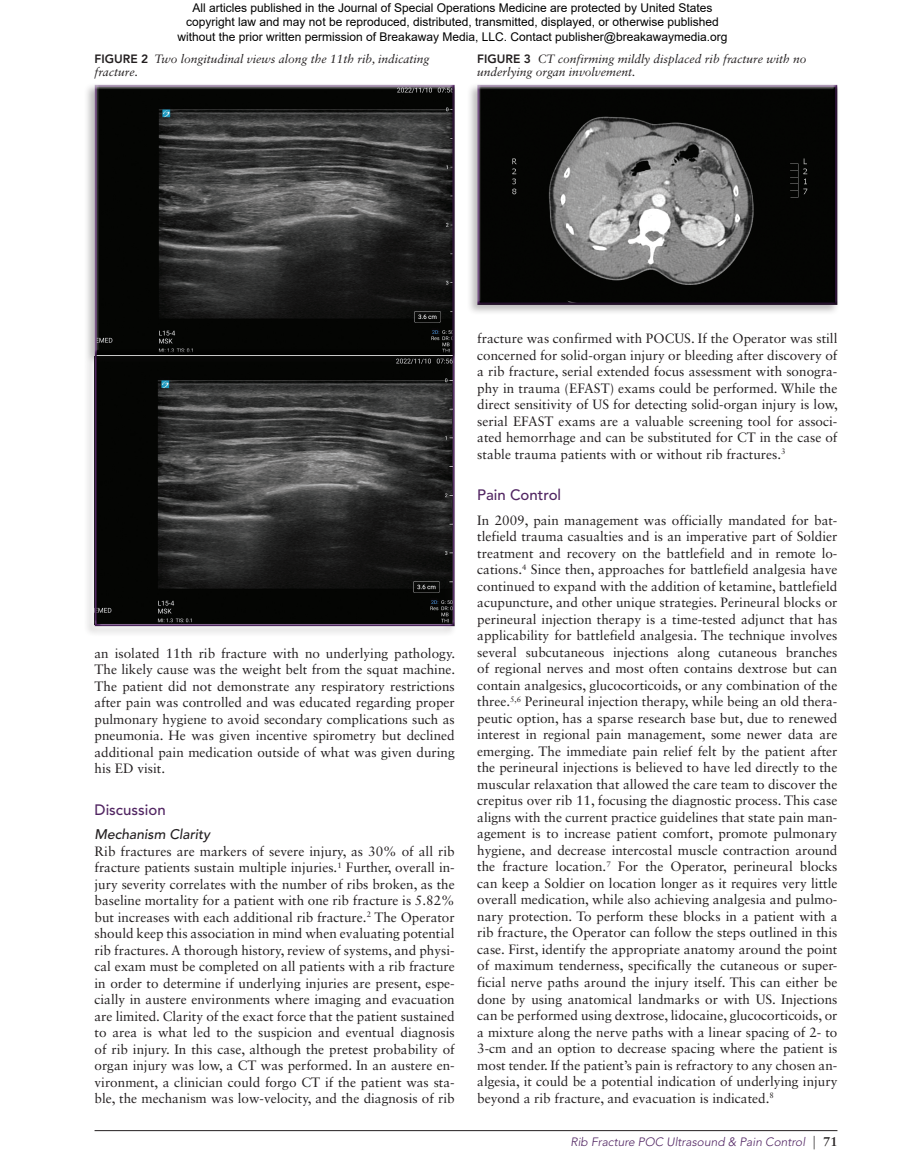
<style>
.page{position:relative;width:905px;height:1175px;background:#fff}
.page>*{position:absolute;margin:0;border:0;box-sizing:border-box;transform-origin:0 0}
.t1{font:500 15px "Avenir LT Std";color:#512562}
.t2{font:italic 500 13.8px "Avenir LT Std";color:#231f20}
.t3{font:13.5px/16.5px "Sabon LT Std";color:#231f20;text-align:justify}
.t4{font:12px/14.4px "Arial";color:#000;text-align:center}
.t5{font:italic 12px/13.5px "Sabon LT Std";color:#231f20}
.t6{font:italic 300 12px "Avenir LT Std";color:#512562}
.s1{font-family:"Avenir LT Std";font-weight:800;font-style:normal}
.s2{font-style:normal;font-size:13.5px;color:#231f20}
.s3{font-family:"Sabon LT Std";font-weight:700;font-style:normal;font-size:12.75px;color:#231f20}
</style>
<div class="page">
<hr style="left:94px;top:1130px;width:743px;height:1px;background:#231f20">
<div style="left:84px;top:82px;width:373px;height:555px;background:#231f20;opacity:.3"></div>
<div style="left:94px;top:84px;width:363px;height:542px;background:#231f20;opacity:.75"></div>
<div style="left:466px;top:82px;width:374px;height:234px;background:#231f20;opacity:.3"></div>
<div style="left:476px;top:84px;width:363px;height:221px;background:#231f20;opacity:.75"></div>
<p class="t4" style="left:177px;top:0;width:551px">All articles published in the Journal of Special Operations Medicine are protected by United States copyright law and may not be reproduced, distributed, transmitted, displayed, or otherwise published without the prior written permission of Breakaway Media, LLC. Contact publisher@breakawaymedia.org</p>
<p class="t5" style="left:94px;top:52px;width:336px"><span class="s1">FIGURE 2</span> Two longitudinal views along the 11th rib, indicating fracture.</p>
<p class="t5" style="left:477px;top:52px;width:331px"><span class="s1">FIGURE 3</span> CT confirming mildly displaced rib fracture with no underlying organ involvement.</p>
<p class="t3" style="left:94px;top:644px;width:362px">an isolated 11th rib fracture with no underlying pathology.<br>The likely cause was the weight belt from the squat machine.<br>The patient did not demonstrate any respiratory restrictions after pain was controlled and was educated regarding proper pulmonary hygiene to avoid secondary complications such as pneumonia. He was given incentive spirometry but declined additional pain medication outside of what was given during his ED visit.</p>
<p class="t1" style="left:94px;top:800px;width:73px">Discussion</p>
<p class="t2" style="left:94px;top:826px;width:117px">Mechanism Clarity</p>
<p class="t3" style="left:94px;top:842px;width:362px">Rib fractures are markers of severe injury, as 30% of all rib fracture patients sustain multiple injuries.<sup>1</sup> Further, overall in&shy;jury severity correlates with the number of ribs broken, as the baseline mortality for a patient with one rib fracture is 5.82% but increases with each additional rib fracture.<sup>2</sup> The Operator should keep this association in mind when evaluating potential rib fractures. A thorough history, review of systems, and physi&shy;cal exam must be completed on all patients with a rib fracture in order to determine if underlying injuries are present, espe&shy;cially in austere environments where imaging and evacuation are limited. Clarity of the exact force that the patient sustained to area is what led to the suspicion and eventual diagnosis of rib injury. In this case, although the pretest probability of organ injury was low, a CT was performed. In an austere en&shy;vironment, a clinician could forgo CT if the patient was sta&shy;ble, the mechanism was low-velocity, and the diagnosis of rib</p>
<p class="t3" style="left:477px;top:330px;width:362px">fracture was confirmed with POCUS. If the Operator was still concerned for solid-organ injury or bleeding after discovery of a rib fracture, serial extended focus assessment with sonogra&shy;phy in trauma (EFAST) exams could be performed. While the direct sensitivity of US for detecting solid-organ injury is low, serial EFAST exams are a valuable screening tool for associ&shy;ated hemorrhage and can be substituted for CT in the case of stable trauma patients with or without rib fractures.<sup>3</sup></p>
<p class="t1" style="left:477px;top:486px;width:85px">Pain Control</p>
<p class="t3" style="left:477px;top:512px;width:362px">In 2009, pain management was officially mandated for bat&shy;tlefield trauma casualties and is an imperative part of Soldier treatment and recovery on the battlefield and in remote lo&shy;cations.<sup>4</sup> Since then, approaches for battlefield analgesia have continued to expand with the addition of ketamine, battlefield acupuncture, and other unique strategies. Perineural blocks or perineural injection therapy is a time-tested adjunct that has applicability for battlefield analgesia. The technique involves several subcutaneous injections along cutaneous branches of regional nerves and most often contains dextrose but can contain analgesics, glucocorticoids, or any combination of the three.<sup>5,6</sup> Perineural injection therapy, while being an old thera&shy;peutic option, has a sparse research base but, due to renewed interest in regional pain management, some newer data are emerging. The immediate pain relief felt by the patient after the perineural injections is believed to have led directly to the muscular relaxation that allowed the care team to discover the crepitus over rib 11, focusing the diagnostic process. This case aligns with the current practice guidelines that state pain man&shy;agement is to increase patient comfort, promote pulmonary hygiene, and decrease intercostal muscle contraction around the fracture location.<sup>7</sup> For the Operator, perineural blocks can keep a Soldier on location longer as it requires very little overall medication, while also achieving analgesia and pulmo&shy;nary protection. To perform these blocks in a patient with a rib fracture, the Operator can follow the steps outlined in this case. First, identify the appropriate anatomy around the point of maximum tenderness, specifically the cutaneous or super&shy;ficial nerve paths around the injury itself. This can either be done by using anatomical landmarks or with US. Injections can be performed using dextrose, lidocaine, glucocorticoids, or a mixture along the nerve paths with a linear spacing of 2- to 3-cm and an option to decrease spacing where the patient is most tender. If the patient’s pain is refractory to any chosen an&shy;algesia, it could be a potential indication of underlying injury beyond a rib fracture, and evacuation is indicated.<sup>8</sup></p>
<p class="t6" style="left:570px;top:1134px;width:268px">Rib Fracture POC Ultrasound &amp; Pain Control <span class="s2">|</span> <span class="s3">71</span></p>
</div>
